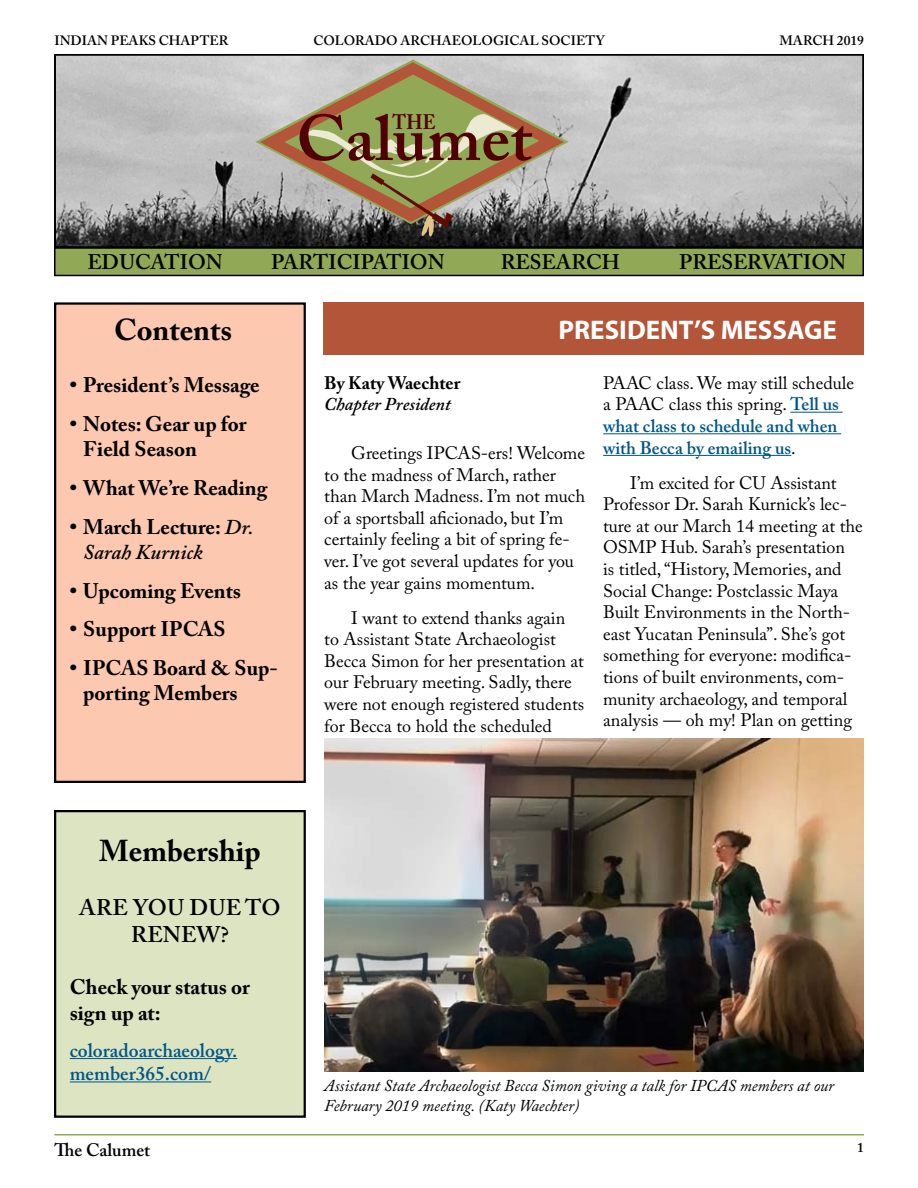
<style>
.page{position:relative;width:918px;height:1188px;background:#fff}
.page>*{position:absolute;margin:0;border:0;box-sizing:border-box;transform-origin:0 0}
.t1{font:600 63.9px "Adobe Caslon Pro";color:#500000;scale:1.04 1}
.t2{font:700 30px "Adobe Caslon Pro";color:#000}
.t3{font:700 27px "Myriad Pro";color:#fff}
.t4{font:600 22.5px "Adobe Caslon Pro";color:#000}
.t5{font:700 21px/25.2px "Adobe Caslon Pro";color:#000}
.t6{font:600 21px "Adobe Caslon Pro";color:#000}
.t7{font:italic 600 21px/25.2px "Adobe Caslon Pro";color:#000}
.t8{font:700 20.85px "Adobe Caslon Pro";color:#500000;scale:.89 1}
.t9{font:600 19.5px/23.4px "Adobe Caslon Pro";color:#005689}
.t10{font:18px/21.6px "Adobe Caslon Pro";color:#000}
.t11{font:600 18px/21.6px "Adobe Caslon Pro";color:#005689}
.t12{font:italic 600 18px "Adobe Caslon Pro";color:#000}
.t13{font:700 18px "Adobe Caslon Pro";color:#000}
.t14{font:600 18px "Adobe Caslon Pro";color:#000}
.t15{font:italic 16.5px/19.8px "Adobe Caslon Pro";color:#000}
.t16{font:600 13.5px "Adobe Caslon Pro";color:#000}
.s1{font-weight:700;font-style:normal}
.s2{font-weight:400;color:#000}
</style>
<div class="page">
<hr style="left:54px;top:1134px;width:810px;height:1px;background:#91a956">
<img style="left:57px;top:57px;width:804px;height:188px">
<div style="left:55px;top:248px;width:808px;height:27px;background:#91a956"></div>
<div style="left:54px;top:247px;width:810px;height:29px;border:2px solid #000"></div>
<div style="left:54px;top:54px;width:810px;height:194px;border:2px solid #000"></div>
<div style="left:55px;top:811px;width:250px;height:306px;background:#dce4c1"></div>
<hr style="left:70px;top:1058px;width:167px;height:1px;background:#005689">
<hr style="left:70px;top:1081px;width:141px;height:1px;background:#005689">
<div style="left:54px;top:810px;width:252px;height:308px;border:2px solid #000"></div>
<svg style="left:255px;top:60px;width:314px;height:164px;background:#bbbbba"></svg>
<svg style="left:260px;top:62px;width:304px;height:160px;background:#bdb6b1"></svg>
<svg style="left:285px;top:75px;width:254px;height:162px;background:#9d9771"></svg>
<div style="left:55px;top:304px;width:250px;height:478px;background:#fcc8af"></div>
<div style="left:54px;top:302px;width:252px;height:481px;border:2px solid #000"></div>
<hr style="left:790px;top:412px;width:53px;height:1px;background:#005689">
<hr style="left:603px;top:433px;width:238px;height:1px;background:#005689">
<hr style="left:603px;top:455px;width:188px;height:1px;background:#005689">
<div style="left:324px;top:302px;width:540px;height:53px;background:#b25538"></div>
<img style="left:324px;top:739px;width:540px;height:333px">
<p class="t16" style="left:54px;top:33px;width:175px">INDIAN PEAKS CHAPTER</p>
<p class="t16" style="left:314px;top:33px;width:293px">COLORADO ARCHAEOLOGICAL SOCIETY</p>
<p class="t16" style="left:780px;top:33px;width:86px">MARCH 2019</p>
<p class="t8" style="left:393px;top:110px;width:50px">THE</p>
<h1 class="t1" style="left:296px;top:101px;width:228px">Calumet</h1>
<p class="t6" style="left:88px;top:250px;width:137px">EDUCATION</p>
<p class="t6" style="left:271px;top:250px;width:175px">PARTICIPATION</p>
<p class="t6" style="left:501px;top:250px;width:121px">RESEARCH</p>
<p class="t6" style="left:679px;top:250px;width:168px">PRESERVATION</p>
<h2 class="t2" style="left:114px;top:312px;width:119px">Contents</h2>
<p class="t5" style="left:70px;top:373px;width:191px">• President’s Message</p>
<p class="t5" style="left:83px;top:411px;width:165px;text-indent:-14px">• Notes: Gear up for<br>Field Season</p>
<p class="t5" style="left:70px;top:475px;width:199px">• What We’re Reading</p>
<p class="t7" style="left:83px;top:514px;width:172px;text-indent:-14px"><span class="s1">• March Lecture:</span> Dr.<br>Sarah Kurnick</p>
<p class="t5" style="left:70px;top:578px;width:173px">• Upcoming Events</p>
<p class="t5" style="left:70px;top:616px;width:157px">• Support IPCAS</p>
<p class="t5" style="left:83px;top:655px;width:196px;text-indent:-14px">• IPCAS Board &amp; Sup&shy;porting Members</p>
<h2 class="t2" style="left:99px;top:833px;width:163px">Membership</h2>
<p class="t4" style="left:79px;top:894px;width:72px">Are you</p>
<p class="t4" style="left:189px;top:894px;width:18px">due</p>
<p class="t4" style="left:245px;top:894px;width:19px">to</p>
<p class="t4" style="left:131px;top:921px;width:18px">rene</p>
<p class="t4" style="left:196px;top:921px;width:34px">w?</p>
<p class="t5" style="left:70px;top:975px;width:182px">Check your status or sign up at:</p>
<p class="t9" style="left:70px;top:1038px;width:169px">coloradoarchaeology. member365.com/</p>
<h3 class="t3" style="left:559px;top:312px;width:280px">PRESIDENT’S MESSAGE</h3>
<p class="t13" style="left:324px;top:372px;width:138px">By Katy Waechter</p>
<p class="t12" style="left:324px;top:394px;width:128px">Chapter President</p>
<p class="t10" style="left:324px;top:442px;width:262px;text-indent:27px">Greetings IPCAS-ers! Welcome to the madness of March, rather than March Madness. I’m not much of a sportsball aficionado, but I’m certainly feeling a bit of spring fe&shy;ver. I’ve got several updates for you as the year gains momentum.</p>
<p class="t10" style="left:324px;top:607px;width:261px;text-indent:27px">I want to extend thanks again to Assistant State Archaeologist Becca Simon for her presentation at our February meeting. Sadly, there were not enough registered students for Becca to hold the scheduled</p>
<p class="t11" style="left:603px;top:372px;width:252px"><span class="s2">PAAC class. We may still schedule a PAAC class this spring.</span> Tell us what class to schedule and when with Becca by emailing us<span class="s2">.</span></p>
<p class="t10" style="left:603px;top:472px;width:261px;text-indent:27px">I’m excited for CU Assistant Professor Dr. Sarah Kurnick’s lec&shy;ture at our March 14 meeting at the OSMP Hub. Sarah’s presentation<br>is titled, “History, Memories, and Social Change: Postclassic Maya Built Environments in the North&shy;east Yucatan Peninsula”. She’s got something for everyone: modifica&shy;tions of built environments, com&shy;munity archaeology, and temporal analysis — oh my! Plan on getting</p>
<p class="t15" style="left:324px;top:1075px;width:511px">Assistant State Archaeologist Becca Simon giving a talk for IPCAS members at our<br>February 2019 meeting. (Katy Waechter)</p>
<p class="t14" style="left:54px;top:1139px;width:97px">The Calumet</p>
<p class="t16" style="left:857px;top:1140px;width:8px">1</p>
</div>
